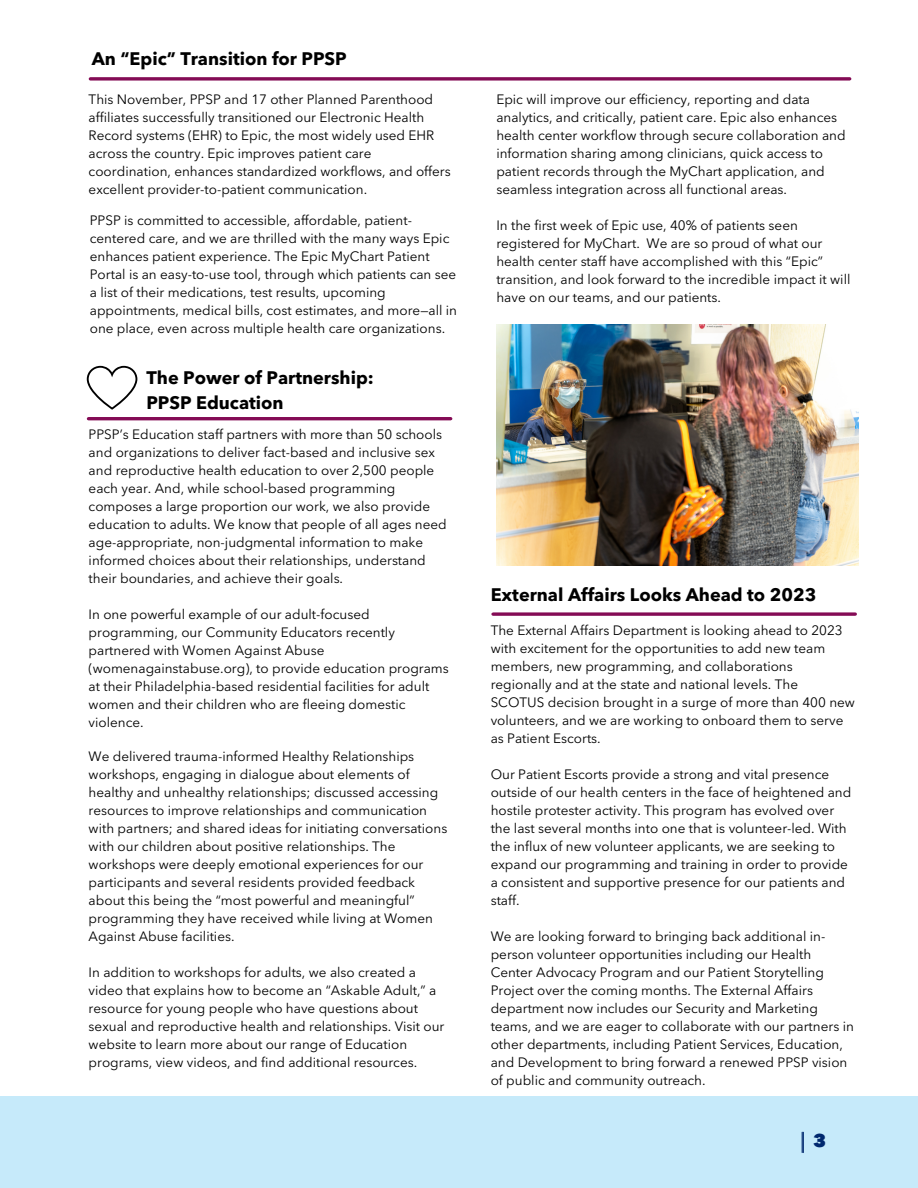
<style>
.page{position:relative;width:918px;height:1188px;background:#fff}
.page>*{position:absolute;margin:0;border:0;box-sizing:border-box;transform-origin:0 0}
.t1{font:800 18.45px "Avenir Next LT Pro";color:#00286e}
.t2{font:700 18px/24.8px "Avenir Next LT Pro";color:#000}
.t3{font:13.5px/18px "Avenir Next LT Pro";color:#000}
</style>
<div class="page">
<svg style="left:90px;top:77px;width:760px;height:4px"></svg>
<div style="left:0;top:1096px;width:918px;height:92px;background:#c6eafa"></div>
<hr style="left:88px;top:417px;width:363px;height:3px;background:#840b55">
<svg style="left:493px;top:612px;width:362px;height:4px"></svg>
<img style="left:496px;top:324px;width:363px;height:242px">
<svg style="left:87px;top:366px;width:50px;height:44px"></svg>
<svg style="left:802px;top:1132px;width:2px;height:21px"></svg>
<h2 class="t2" style="left:92px;top:47px;width:257px">An “Epic” Transition for PPSP</h2>
<p class="t3" style="left:89px;top:91px;width:364px">This November, PPSP and 17 other Planned Parenthood affiliates successfully transitioned our Electronic Health Record systems (EHR) to Epic, the most widely used EHR across the country. Epic improves patient care coordination, enhances standardized workflows, and offers excellent provider-to-patient communication.</p>
<p class="t3" style="left:90px;top:212px;width:369px">PPSP is committed to accessible, affordable, patient&shy;centered care, and we are thrilled with the many ways Epic enhances patient experience. The Epic MyChart Patient Portal is an easy-to-use tool, through which patients can see a list of their medications, test results, upcoming appointments, medical bills, cost estimates, and more—all in one place, even across multiple health care organizations.</p>
<h2 class="t2" style="left:146px;top:366px;width:229px">The Power of Partnership:<br>PPSP Education</h2>
<p class="t3" style="left:89px;top:426px;width:360px">PPSP’s Education staff partners with more than 50 schools and organizations to deliver fact-based and inclusive sex and reproductive health education to over 2,500 people each year. And, while school-based programming composes a large proportion our work, we also provide education to adults. We know that people of all ages need age-appropriate, non-judgmental information to make informed choices about their relationships, understand their boundaries, and achieve their goals.</p>
<p class="t3" style="left:89px;top:606px;width:362px">In one powerful example of our adult-focused programming, our Community Educators recently partnered with Women Against Abuse (womenagainstabuse.org), to provide education programs at their Philadelphia-based residential facilities for adult women and their children who are fleeing domestic violence.</p>
<p class="t3" style="left:89px;top:748px;width:360px">We delivered trauma-informed Healthy Relationships workshops, engaging in dialogue about elements of healthy and unhealthy relationships; discussed accessing resources to improve relationships and communication with partners; and shared ideas for initiating conversations with our children about positive relationships. The workshops were deeply emotional experiences for our participants and several residents provided feedback about this being the “most powerful and meaningful” programming they have received while living at Women Against Abuse facilities.</p>
<p class="t3" style="left:89px;top:964px;width:357px">In addition to workshops for adults, we also created a video that explains how to become an “Askable Adult,” a resource for young people who have questions about sexual and reproductive health and relationships. Visit our website to learn more about our range of Education programs, view videos, and find additional resources.</p>
<p class="t3" style="left:496px;top:91px;width:351px">Epic will improve our efficiency, reporting and data analytics, and critically, patient care. Epic also enhances health center workflow through secure collaboration and information sharing among clinicians, quick access to patient records through the MyChart application, and seamless integration across all functional areas.</p>
<p class="t3" style="left:496px;top:217px;width:356px">In the first week of Epic use, 40% of patients seen registered for MyChart. We are so proud of what our health center staff have accomplished with this “Epic” transition, and look forward to the incredible impact it will have on our teams, and our patients.</p>
<h2 class="t2" style="left:491px;top:583px;width:327px">External Affairs Looks Ahead to 2023</h2>
<p class="t3" style="left:491px;top:622px;width:366px">The External Affairs Department is looking ahead to 2023 with excitement for the opportunities to add new team members, new programming, and collaborations regionally and at the state and national levels. The SCOTUS decision brought in a surge of more than 400 new volunteers, and we are working to onboard them to serve as Patient Escorts.</p>
<p class="t3" style="left:491px;top:766px;width:362px">Our Patient Escorts provide a strong and vital presence outside of our health centers in the face of heightened and hostile protester activity. This program has evolved over the last several months into one that is volunteer-led. With the influx of new volunteer applicants, we are seeking to expand our programming and training in order to provide a consistent and supportive presence for our patients and staff.</p>
<p class="t3" style="left:491px;top:928px;width:365px">We are looking forward to bringing back additional in&shy;person volunteer opportunities including our Health Center Advocacy Program and our Patient Storytelling Project over the coming months. The External Affairs department now includes our Security and Marketing teams, and we are eager to collaborate with our partners in other departments, including Patient Services, Education, and Development to bring forward a renewed PPSP vision of public and community outreach.</p>
<h1 class="t1" style="left:813px;top:1129px;width:14px">3</h1>
</div>
